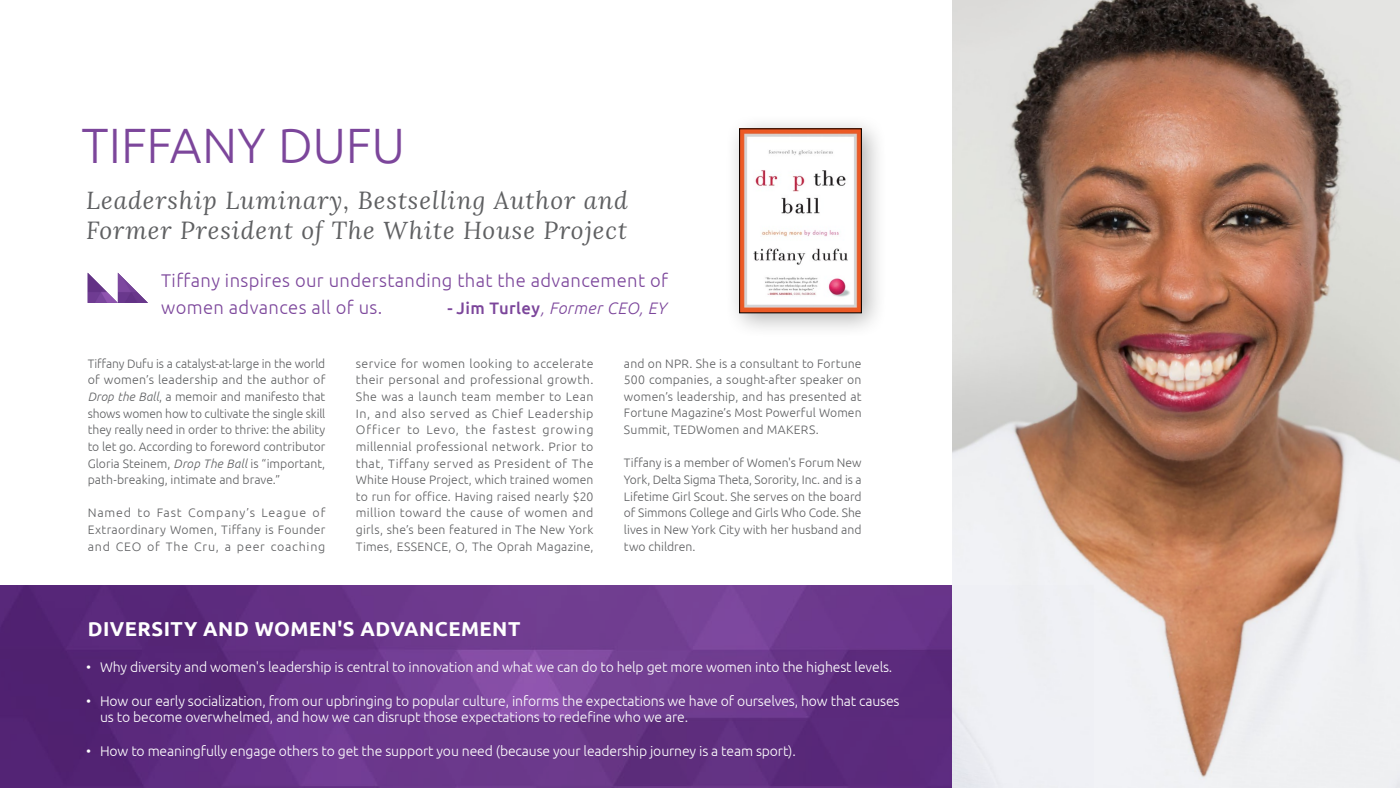
<style>
.page{position:relative;width:1400px;height:788px;background:#fff}
.page>*{position:absolute;margin:0;border:0;box-sizing:border-box;transform-origin:0 0}
.t1{font:300 49.61px "Ubuntu";letter-spacing:-.005em;color:#7c469b}
.t2{font:italic 24.5px/29.4px "Lora";letter-spacing:.04em;color:#5f6062}
.t3{font:700 20.12px "Ubuntu";letter-spacing:.025em;color:#fff}
.t4{font:300 18.38px/27.1px "Ubuntu";letter-spacing:.02em;color:#7c469b}
.t5{font:italic 300 16.62px "Ubuntu";letter-spacing:.025em;color:#7c469b}
.t6{font:300 14px/16.8px "Ubuntu";letter-spacing:-.01em;color:#fff}
.t7{font:300 12.25px/16.6px "Ubuntu";letter-spacing:.01em;color:#5f6062;text-align:justify}
.s1{font-weight:500;font-style:normal}
.s2{font-style:italic}
</style>
<div class="page">
<div style="left:725px;top:114px;width:163px;height:225px;background:#000;opacity:.31"></div>
<img style="left:741px;top:131px;width:119px;height:180px">
<div style="left:739px;top:129px;width:123px;height:184px;border:1px solid #000"></div>
<img style="left:0;top:585px;width:953px;height:203px">
<svg style="left:88px;top:273px;width:60px;height:30px"></svg>
<img style="left:953px;top:0;width:447px;height:788px">
<h1 class="t1" style="left:82px;top:115px;width:325px">TIFFANY DUFU</h1>
<h2 class="t2" style="left:86px;top:185px;width:543px">Leadership Luminary, Bestselling Author and<br>Former President of The White House Project</h2>
<h3 class="t4" style="left:161px;top:266px;width:508px">Tiffany inspires our understanding that the advancement of women advances all of us.</h3>
<h3 class="t5" style="left:447px;top:298px;width:220px"><span class="s1">- Jim Turley</span>, Former CEO, EY</h3>
<p class="t7" style="left:88px;top:355px;width:239px">Tiffany Dufu is a catalyst-at-large in the world of women’s leadership and the author of <span class="s2">Drop the Ball</span>, a memoir and manifesto that shows women how to cultivate the single skill they really need in order to thrive: the ability to let go. According to foreword contributor Gloria Steinem, <span class="s2">Drop The Ball</span> is “important, path-breaking, intimate and brave.”</p>
<p class="t7" style="left:88px;top:504px;width:239px">Named to Fast Company’s League of Extraordinary Women, Tiffany is Founder and CEO of The Cru, a peer coaching</p>
<p class="t7" style="left:356px;top:355px;width:239px">service for women looking to accelerate their personal and professional growth.<br>She was a launch team member to Lean In, and also served as Chief Leadership Officer to Levo, the fastest growing millennial professional network. Prior to that, Tiffany served as President of The White House Project, which trained women to run for office. Having raised nearly $20 million toward the cause of women and girls, she’s been featured in The New York Times, ESSENCE, O, The Oprah Magazine,</p>
<p class="t7" style="left:624px;top:354px;width:239px">and on NPR. She is a consultant to Fortune 500 companies, a sought-after speaker on women’s leadership, and has presented at Fortune Magazine’s Most Powerful Women Summit, TEDWomen and MAKERS.</p>
<p class="t7" style="left:624px;top:454px;width:239px">Tiffany is a member of Women's Forum New York, Delta Sigma Theta, Sorority, Inc. and is a Lifetime Girl Scout. She serves on the board of Simmons College and Girls Who Code. She lives in New York City with her husband and two children.</p>
<h3 class="t3" style="left:88px;top:616px;width:434px">DIVERSITY AND WOMEN'S ADVANCEMENT</h3>
<p class="t6" style="left:86px;top:658px;width:7px">•</p>
<p class="t6" style="left:86px;top:691px;width:7px">•</p>
<p class="t6" style="left:86px;top:742px;width:7px">•</p>
<p class="t6" style="left:100px;top:658px;width:794px">Why diversity and women's leadership is central to innovation and what we can do to help get more women into the highest levels.</p>
<p class="t6" style="left:100px;top:691px;width:801px">How our early socialization, from our upbringing to popular culture, informs the expectations we have of ourselves, how that causes us to become overwhelmed, and how we can disrupt those expectations to redefine who we are.</p>
<p class="t6" style="left:100px;top:742px;width:697px">How to meaningfully engage others to get the support you need (because your leadership journey is a team sport).</p>
</div>
